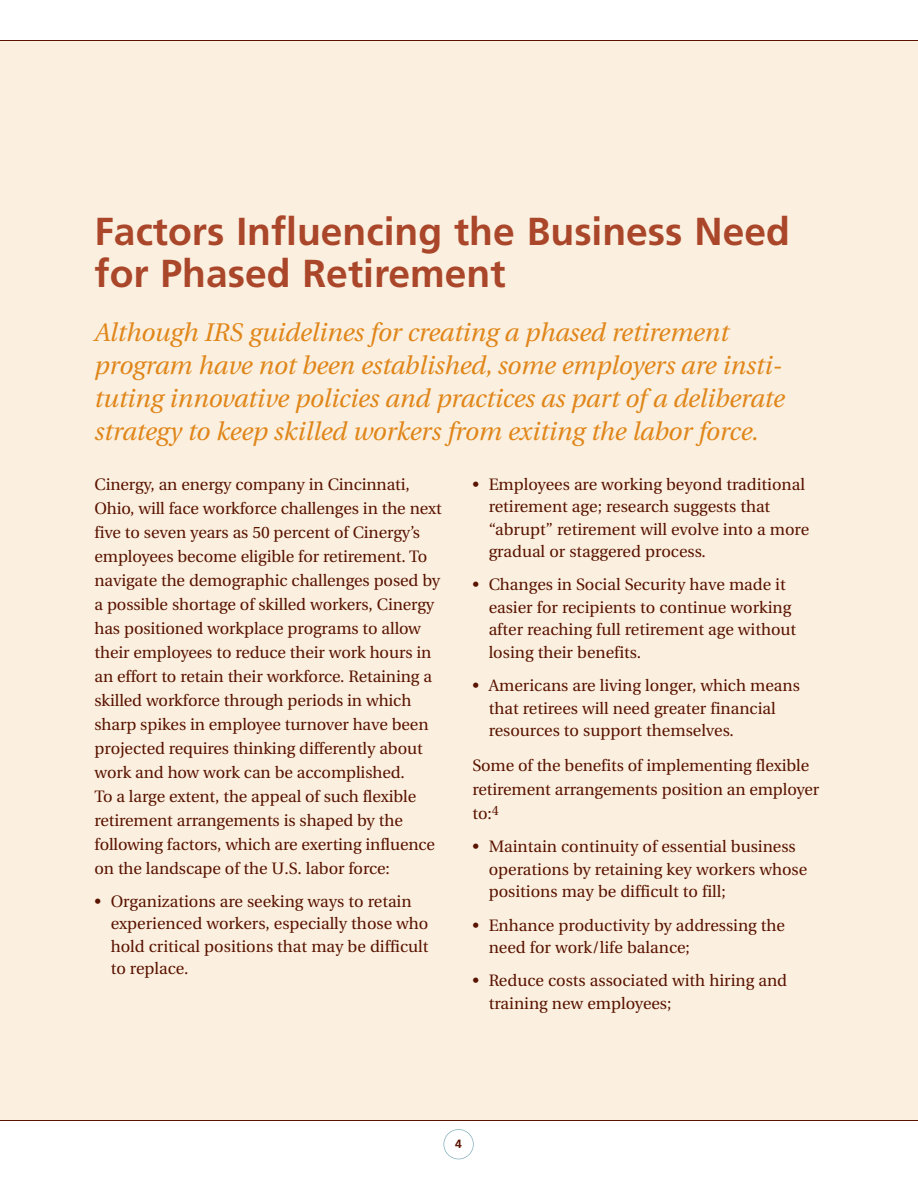
<style>
.page{position:relative;width:918px;height:1188px;background:#fff}
.page>*{position:absolute;margin:0;border:0;box-sizing:border-box;transform-origin:0 0}
.t1{font:700 39px/42px "Frutiger LT";color:#aa462a}
.t2{font:italic 25.5px/33px "Utopia";letter-spacing:-.005em;color:#e0861a}
.t3{font:16.5px/24px "Utopia";letter-spacing:-.005em;color:#5a1300}
.t4{font:700 12px "Frutiger LT";color:#5a1300}
</style>
<div class="page">
<div style="left:0;top:40px;width:918px;height:1080px;background:#fbf0e0"></div>
<div style="left:443px;top:1129px;width:31px;height:30px;border:2px solid #88b2c0;border-radius:50%"></div>
<hr style="left:0;top:1120px;width:918px;height:1px;background:#5a1300">
<hr style="left:0;top:40px;width:918px;height:1px;background:#5a1300">
<h1 class="t1" style="left:94px;top:215px;width:697px">Factors Influencing the Business Need for Phased Retirement</h1>
<p class="t2" style="left:94px;top:318px;width:692px">Although IRS guidelines for creating a phased retirement program have not been established, some employers are insti&shy;tuting innovative policies and practices as part of a deliberate strategy to keep skilled workers from exiting the labor force.</p>
<p class="t3" style="left:94px;top:474px;width:349px">Cinergy, an energy company in Cincinnati, Ohio, will face workforce challenges in the next five to seven years as 50 percent of Cinergy’s employees become eligible for retirement. To navigate the demographic challenges posed by a possible shortage of skilled workers, Cinergy has positioned workplace programs to allow their employees to reduce their work hours in an effort to retain their workforce. Retaining a skilled workforce through periods in which sharp spikes in employee turnover have been projected requires thinking differently about work and how work can be accomplished.<br>To a large extent, the appeal of such flexible retirement arrangements is shaped by the following factors, which are exerting influence on the landscape of the U.S. labor force:</p>
<p class="t3" style="left:111px;top:892px;width:319px;line-height:22.5px;text-indent:-16px">• Organizations are seeking ways to retain experienced workers, especially those who hold critical positions that may be difficult to replace.</p>
<p class="t3" style="left:489px;top:474px;width:322px;line-height:22.5px;text-indent:-16px">• Employees are working beyond traditional retirement age; research suggests that “abrupt” retirement will evolve into a more gradual or staggered process.</p>
<p class="t3" style="left:489px;top:575px;width:309px;line-height:22.5px;text-indent:-16px">• Changes in Social Security have made it easier for recipients to continue working after reaching full retirement age without losing their benefits.</p>
<p class="t3" style="left:489px;top:676px;width:313px;line-height:22.5px;text-indent:-16px">• Americans are living longer, which means that retirees will need greater financial resources to support themselves.</p>
<p class="t3" style="left:473px;top:755px;width:348px">Some of the benefits of implementing flexible retirement arrangements position an employer to:<sup>4</sup></p>
<p class="t3" style="left:489px;top:837px;width:320px;line-height:22.5px;text-indent:-16px">• Maintain continuity of essential business operations by retaining key workers whose positions may be difficult to fill;</p>
<p class="t3" style="left:489px;top:915px;width:298px;line-height:22.5px;text-indent:-16px">• Enhance productivity by addressing the need for work/life balance;</p>
<p class="t3" style="left:489px;top:971px;width:300px;line-height:22.5px;text-indent:-16px">• Reduce costs associated with hiring and training new employees;</p>
<p class="t4" style="left:455px;top:1139px;width:8px">4</p>
</div>
